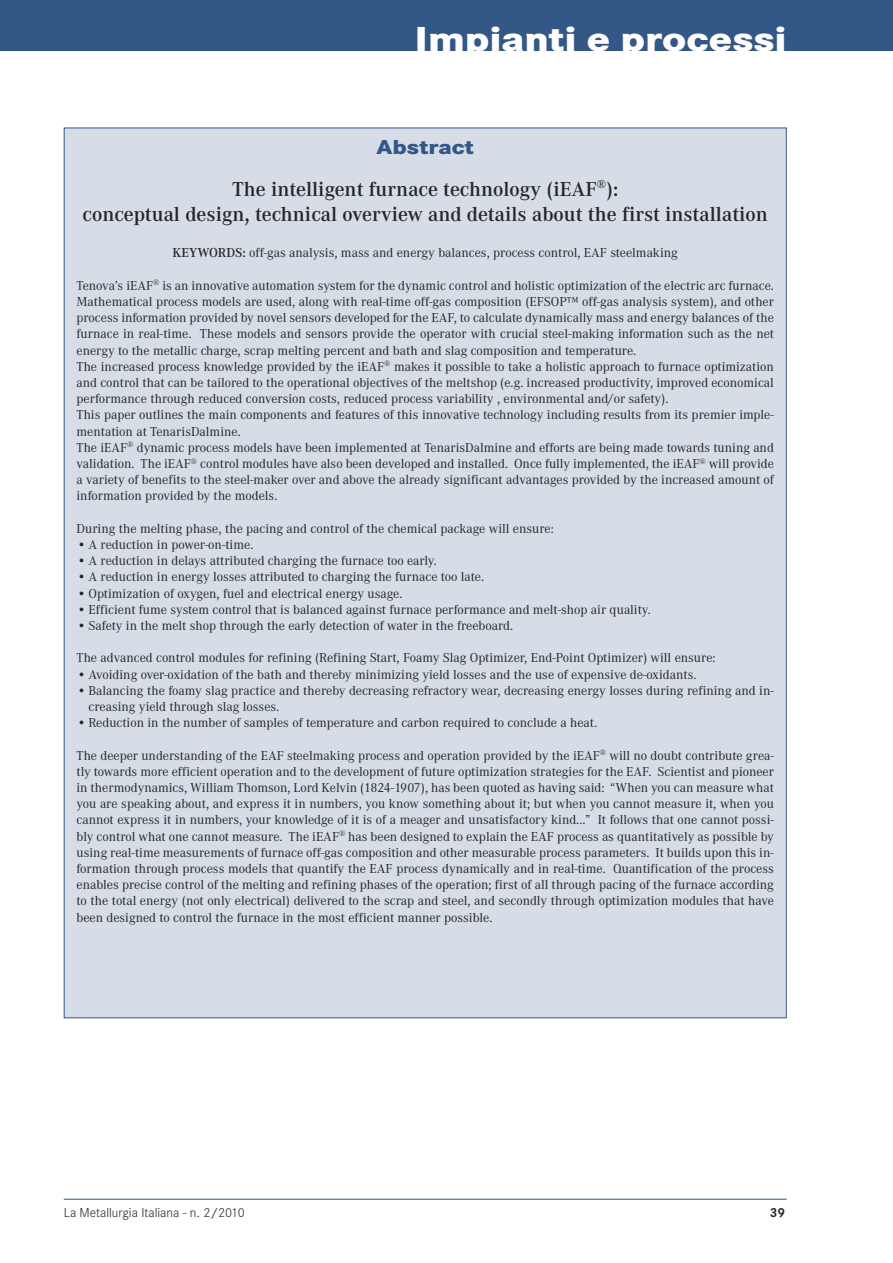
<style>
.page{position:relative;width:893px;height:1263px;background:#fff}
.page>*{position:absolute;margin:0;border:0;box-sizing:border-box;transform-origin:0 0}
.t1{font:800 36px "Corporate S";color:#fff;scale:1.14 1}
.t2{font:600 21px/25.2px "Corporate A";color:#272627;text-align:center}
.t3{font:800 21px "Corporate S";color:#335786;scale:1.14 1}
.t4{font:13.5px/16.2px "Corporate A";color:#272627}
.t5{font:300 13.5px "Corporate S";color:#272627}
.t6{font:700 13.5px "Corporate S";color:#272627}
.s1{font-weight:600}
</style>
<div class="page">
<div style="left:0;top:0;width:893px;height:51px;background:#335786"></div>
<hr style="left:64px;top:1199px;width:723px;height:1px;background:#335786">
<div style="left:65px;top:128px;width:721px;height:889px;background:#d6dde7"></div>
<h1 class="t1" style="left:414px;top:18px;width:328px">Impianti e processi</h1>
<h2 class="t3" style="left:376px;top:135px;width:87px">Abstract</h2>
<h2 class="t2" style="left:83px;top:176px;width:687px">The intelligent furnace technology (iEAF<sup>®</sup>):<br>conceptual design, technical overview and details about the first installation</h2>
<p class="t4" style="left:172px;top:245px;width:507px"><span class="s1">KEYWORDS:</span> off-gas analysis, mass and energy balances, process control, EAF steelmaking</p>
<p class="t4" style="left:77px;top:277px;width:699px">Tenova’s iEAF<sup>®</sup> is an innovative automation system for the dynamic control and holistic optimization of the electric arc furnace.<br>Mathematical process models are used, along with real-time off-gas composition (EFSOP™ off-gas analysis system), and other process information provided by novel sensors developed for the EAF, to calculate dynamically mass and energy balances of the furnace in real-time. These models and sensors provide the operator with crucial steel-making information such as the net energy to the metallic charge, scrap melting percent and bath and slag composition and temperature.<br>The increased process knowledge provided by the iEAF<sup>®</sup> makes it possible to take a holistic approach to furnace optimization and control that can be tailored to the operational objectives of the meltshop (e.g. increased productivity, improved economical performance through reduced conversion costs, reduced process variability , environmental and/or safety).<br>This paper outlines the main components and features of this innovative technology including results from its premier imple&shy;mentation at TenarisDalmine.<br>The iEAF<sup>®</sup> dynamic process models have been implemented at TenarisDalmine and efforts are being made towards tuning and validation. The iEAF<sup>®</sup> control modules have also been developed and installed. Once fully implemented, the iEAF<sup>®</sup> will provide a variety of benefits to the steel-maker over and above the already significant advantages provided by the increased amount of information provided by the models.</p>
<p class="t4" style="left:77px;top:520px;width:479px">During the melting phase, the pacing and control of the chemical package will ensure:</p>
<p class="t4" style="left:77px;top:536px;width:178px">• A reduction in power-on-time.</p>
<p class="t4" style="left:77px;top:552px;width:361px">• A reduction in delays attributed charging the furnace too early.</p>
<p class="t4" style="left:77px;top:569px;width:408px">• A reduction in energy losses attributed to charging the furnace too late.</p>
<p class="t4" style="left:77px;top:585px;width:327px">• Optimization of oxygen, fuel and electrical energy usage.</p>
<p class="t4" style="left:77px;top:601px;width:575px">• Efficient fume system control that is balanced against furnace performance and melt-shop air quality.</p>
<p class="t4" style="left:77px;top:617px;width:437px">• Safety in the melt shop through the early detection of water in the freeboard.</p>
<p class="t4" style="left:77px;top:650px;width:641px">The advanced control modules for refining (Refining Start, Foamy Slag Optimizer, End-Point Optimizer) will ensure:</p>
<p class="t4" style="left:77px;top:666px;width:621px">• Avoiding over-oxidation of the bath and thereby minimizing yield losses and the use of expensive de-oxidants.</p>
<p class="t4" style="left:89px;top:682px;width:687px;text-indent:-11px">• Balancing the foamy slag practice and thereby decreasing refractory wear, decreasing energy losses during refining and in&shy;creasing yield through slag losses.</p>
<p class="t4" style="left:77px;top:714px;width:521px">• Reduction in the number of samples of temperature and carbon required to conclude a heat.</p>
<p class="t4" style="left:77px;top:747px;width:699px;text-align:justify">The deeper understanding of the EAF steelmaking process and operation provided by the iEAF<sup>®</sup> will no doubt contribute grea&shy;tly towards more efficient operation and to the development of future optimization strategies for the EAF. Scientist and pioneer in thermodynamics, William Thomson, Lord Kelvin (1824-1907), has been quoted as having said: “When you can measure what you are speaking about, and express it in numbers, you know something about it; but when you cannot measure it, when you cannot express it in numbers, your knowledge of it is of a meager and unsatisfactory kind...” It follows that one cannot possi&shy;bly control what one cannot measure. The iEAF<sup>®</sup> has been designed to explain the EAF process as quantitatively as possible by using real-time measurements of furnace off-gas composition and other measurable process parameters. It builds upon this in&shy;formation through process models that quantify the EAF process dynamically and in real-time. Quantification of the process enables precise control of the melting and refining phases of the operation; first of all through pacing of the furnace according to the total energy (not only electrical) delivered to the scrap and steel, and secondly through optimization modules that have been designed to control the furnace in the most efficient manner possible.</p>
<p class="t5" style="left:64px;top:1204px;width:182px">La Metallurgia Italiana - n. 2/2010</p>
<p class="t6" style="left:770px;top:1204px;width:17px">39</p>
</div>
